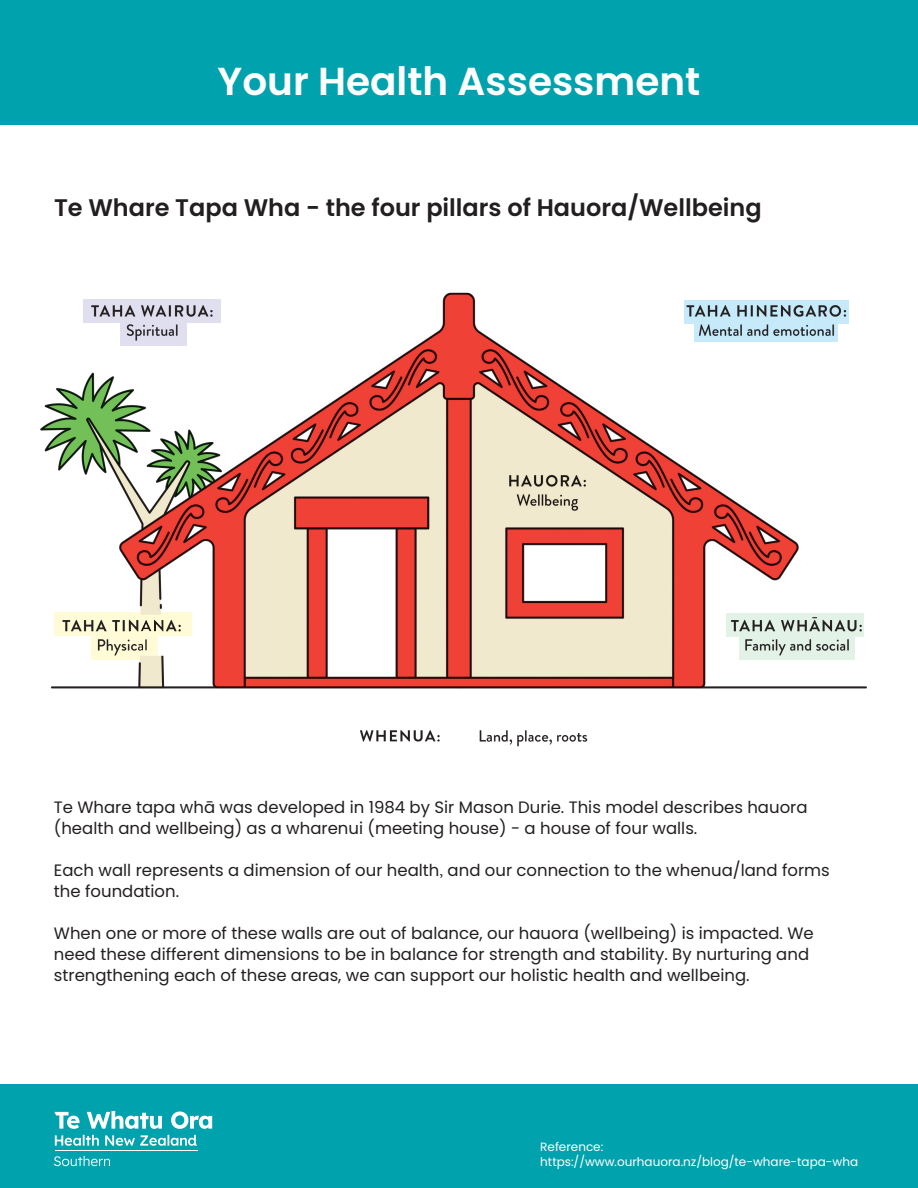
<style>
.page{position:relative;width:918px;height:1188px;background:#fff}
.page>*{position:absolute;margin:0;border:0;box-sizing:border-box;transform-origin:0 0}
.t1{font:600 39px "Poppins";color:#fff}
.t2{font:600 24px "Poppins";color:#231f20}
.t3{font:16.5px/21px "Poppins";color:#231f20}
.t4{font:12px/14.4px "Poppins";color:#fff}
.s1{font-family:"Minion Pro"}
</style>
<div class="page">
<div style="left:0;top:1084px;width:918px;height:104px;background:#00a3ad"></div>
<div style="left:0;top:0;width:918px;height:124px;background:#00a3ad"></div>
<img style="left:40px;top:292px;width:827px;height:455px">
<svg style="left:54px;top:1111px;width:158px;height:18px"></svg>
<svg style="left:55px;top:1135px;width:142px;height:11px"></svg>
<hr style="left:55px;top:1150px;width:142px;height:1px;background:#fff">
<svg style="left:54px;top:1156px;width:56px;height:10px"></svg>
<p class="t1" style="left:218px;top:59px;width:484px">Your Health Assessment</p>
<p class="t2" style="left:54px;top:193px;width:709px">Te Whare Tapa Wha - the four pillars of Hauora/Wellbeing</p>
<p class="t3" style="left:54px;top:797px;width:755px">Te Whare tapa whā was developed in 1984 by Sir Mason Durie. This model describes hauora (health and wellbeing) as a wharenui (meeting house) - a house of four walls.</p>
<p class="t3" style="left:54px;top:860px;width:777px">Each wall represents a dimension of our health<span class="s1">,</span> and our connection to the whenua/land forms the foundation.</p>
<p class="t3" style="left:54px;top:923px;width:761px">When one or more of these walls are out of balance, our hauora (wellbeing) is impacted. We need these different dimensions to be in balance for strength and stability. By nurturing and strengthening each of these areas, we can support our holistic health and wellbeing.</p>
<p class="t4" style="left:540px;top:1140px;width:319px">Reference: https://www.ourhauora.nz/blog/te-whare-tapa-wha</p>
</div>
